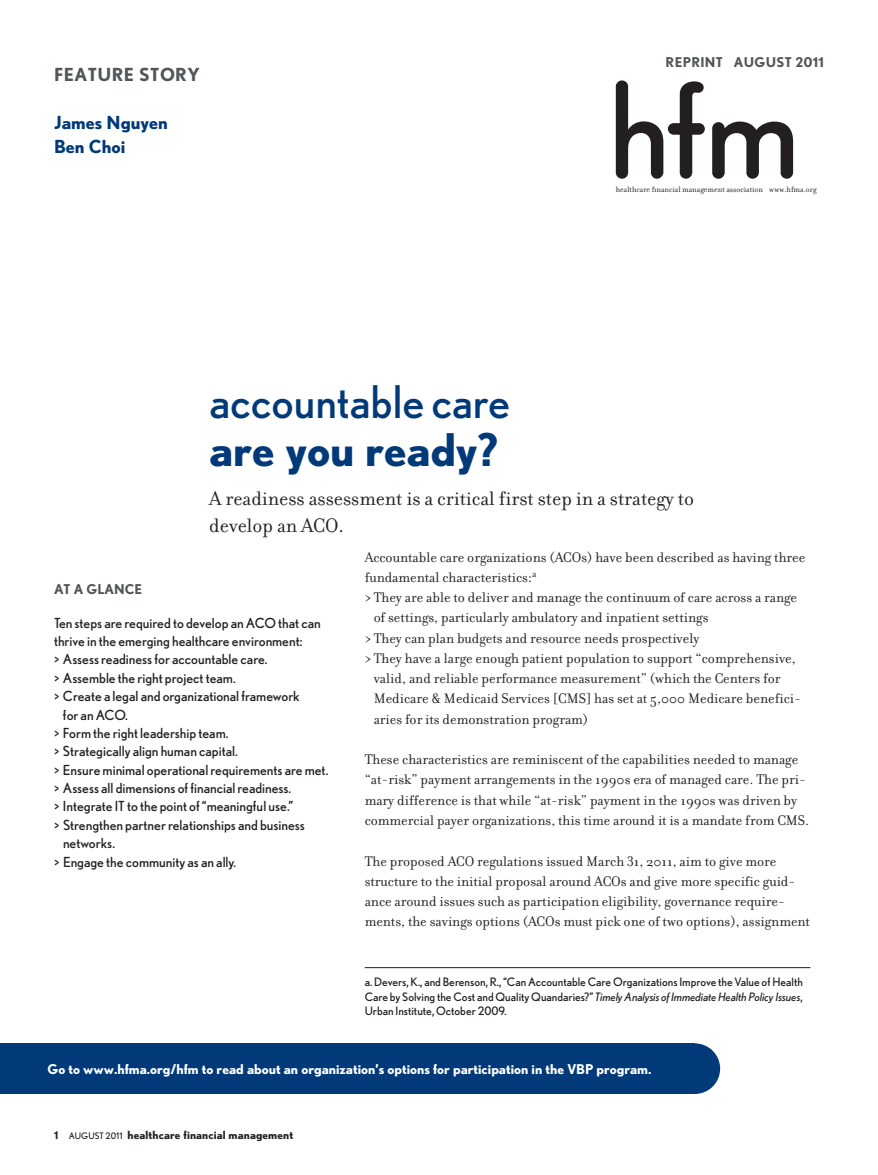
<style>
.page{position:relative;width:878px;height:1175px;background:#fff}
.page>*{position:absolute;margin:0;border:0;box-sizing:border-box;transform-origin:0 0}
.t1{font:45px "Nobel";color:#013979}
.t2{font:700 45px "Nobel";color:#013979}
.t3{font:21px/27px "Filosofia";color:#231f20}
.t4{font:700 18px/24px "Nobel";color:#013979}
.t5{font:700 18px "Nobel";letter-spacing:.025em;color:#515659}
.t6{font:15px/20.2px "Filosofia";color:#231f20}
.t7{font:13.8px "Nobel";color:#231f20}
.t8{font:700 13.5px "Nobel";color:#fff}
.t9{font:700 13.5px "Nobel";letter-spacing:.025em;color:#515659}
.t10{font:700 13.5px "Nobel";color:#515659}
.t11{font:11.7px/14.7px "Nobel";color:#231f20;text-align:justify}
.t12{font:700 11.25px "Nobel";letter-spacing:.01em;color:#231f20}
.t13{font:8.4px "Filosofia";color:#231f20}
.s1{font-style:italic}
.s2{font-size:10.5px}
.s3{font-weight:400;font-size:9px}
</style>
<div class="page">
<hr style="left:364px;top:967px;width:446px;height:1px;background:#231f20">
<div style="left:0;top:1043px;width:694px;height:51px;background:#013979"></div>
<div style="left:669px;top:1043px;width:51px;height:51px;background:#013979;border-radius:50%"></div>
<svg style="left:615px;top:80px;width:89px;height:99px"></svg>
<svg style="left:712px;top:122px;width:81px;height:57px"></svg>
<p class="t5" style="left:54px;top:64px;width:147px">FEATURE STORY</p>
<p class="t4" style="left:54px;top:111px;width:115px">James Nguyen<br>Ben Choi</p>
<p class="t9" style="left:665px;top:54px;width:160px">REPRINT AUGUST 2011</p>
<p class="t13" style="left:615px;top:184px;width:202px">healthcare financial management association www.hfma.org</p>
<h1 class="t1" style="left:209px;top:376px;width:302px">accountable care</h1>
<h1 class="t2" style="left:209px;top:424px;width:290px">are you ready?</h1>
<h2 class="t3" style="left:209px;top:484px;width:486px">A readiness assessment is a critical first step in a strategy to develop an ACO.</h2>
<p class="t10" style="left:54px;top:581px;width:90px">AT A GLANCE</p>
<p class="t7" style="left:54px;top:615px;width:268px">Ten steps are required to develop an ACO that can</p>
<p class="t7" style="left:54px;top:633px;width:250px">thrive in the emerging healthcare environment:</p>
<p class="t7" style="left:54px;top:651px;width:215px">&gt; Assess readiness for accountable care.</p>
<p class="t7" style="left:54px;top:670px;width:183px">&gt; Assemble the right project team.</p>
<p class="t7" style="left:54px;top:688px;width:247px">&gt; Create a legal and organizational framework</p>
<p class="t7" style="left:63px;top:706px;width:66px">for an ACO.</p>
<p class="t7" style="left:54px;top:725px;width:176px">&gt; Form the right leadership team.</p>
<p class="t7" style="left:54px;top:743px;width:185px">&gt; Strategically align human capital.</p>
<p class="t7" style="left:54px;top:762px;width:276px">&gt; Ensure minimal operational requirements are met.</p>
<p class="t7" style="left:54px;top:780px;width:239px">&gt; Assess all dimensions of financial readiness.</p>
<p class="t7" style="left:54px;top:798px;width:241px">&gt; Integrate IT to the point of “meaningful use.”</p>
<p class="t7" style="left:54px;top:817px;width:252px">&gt; Strengthen partner relationships and business</p>
<p class="t7" style="left:63px;top:835px;width:54px">networks.</p>
<p class="t7" style="left:54px;top:853px;width:184px">&gt; Engage the community as an ally.</p>
<p class="t6" style="left:364px;top:546px;width:442px">Accountable care organizations (ACOs) have been described as having three</p>
<p class="t6" style="left:364px;top:566px;width:173px">fundamental characteristics:<sup>a</sup></p>
<p class="t6" style="left:364px;top:587px;width:434px">&gt; They are able to deliver and manage the continuum of care across a range</p>
<p class="t6" style="left:373px;top:607px;width:336px">of settings, particularly ambulatory and inpatient settings</p>
<p class="t6" style="left:364px;top:627px;width:336px">&gt; They can plan budgets and resource needs prospectively</p>
<p class="t6" style="left:364px;top:647px;width:432px">&gt; They have a large enough patient population to support “comprehensive,</p>
<p class="t6" style="left:373px;top:668px;width:408px">valid, and reliable performance measurement” (which the Centers for</p>
<p class="t6" style="left:373px;top:688px;width:429px">Medicare &amp; Medicaid Services [CMS] has set at 5,000 Medicare benefici-</p>
<p class="t6" style="left:373px;top:708px;width:216px">aries for its demonstration program)</p>
<p class="t6" style="left:364px;top:749px;width:446px">These characteristics are reminiscent of the capabilities needed to manage “at-risk” payment arrangements in the 1990s era of managed care. The pri&shy;mary difference is that while “at-risk” payment in the 1990s was driven by commercial payer organizations, this time around it is a mandate from CMS.</p>
<p class="t6" style="left:364px;top:850px;width:447px">The proposed ACO regulations issued March 31, 2011, aim to give more structure to the initial proposal around ACOs and give more specific guid&shy;ance around issues such as participation eligibility, governance require&shy;ments, the savings options (ACOs must pick one of two options), assignment</p>
<p class="t11" style="left:364px;top:974px;width:439px">a. Devers, K., and Berenson, R., “Can Accountable Care Organizations Improve the Value of Health Care by Solving the Cost and Quality Quandaries?” <span class="s1">Timely Analysis of Immediate Health Policy Issues</span>, Urban Institute, October 2009.</p>
<p class="t8" style="left:48px;top:1061px;width:605px">Go to www.hfma.org/hfm to read about an organization’s options for participation in the VBP program.</p>
<p class="t12" style="left:54px;top:1128px;width:241px"><span class="s2">1</span> <span class="s3">AUGUST 2011</span> healthcare financial management</p>
</div>
